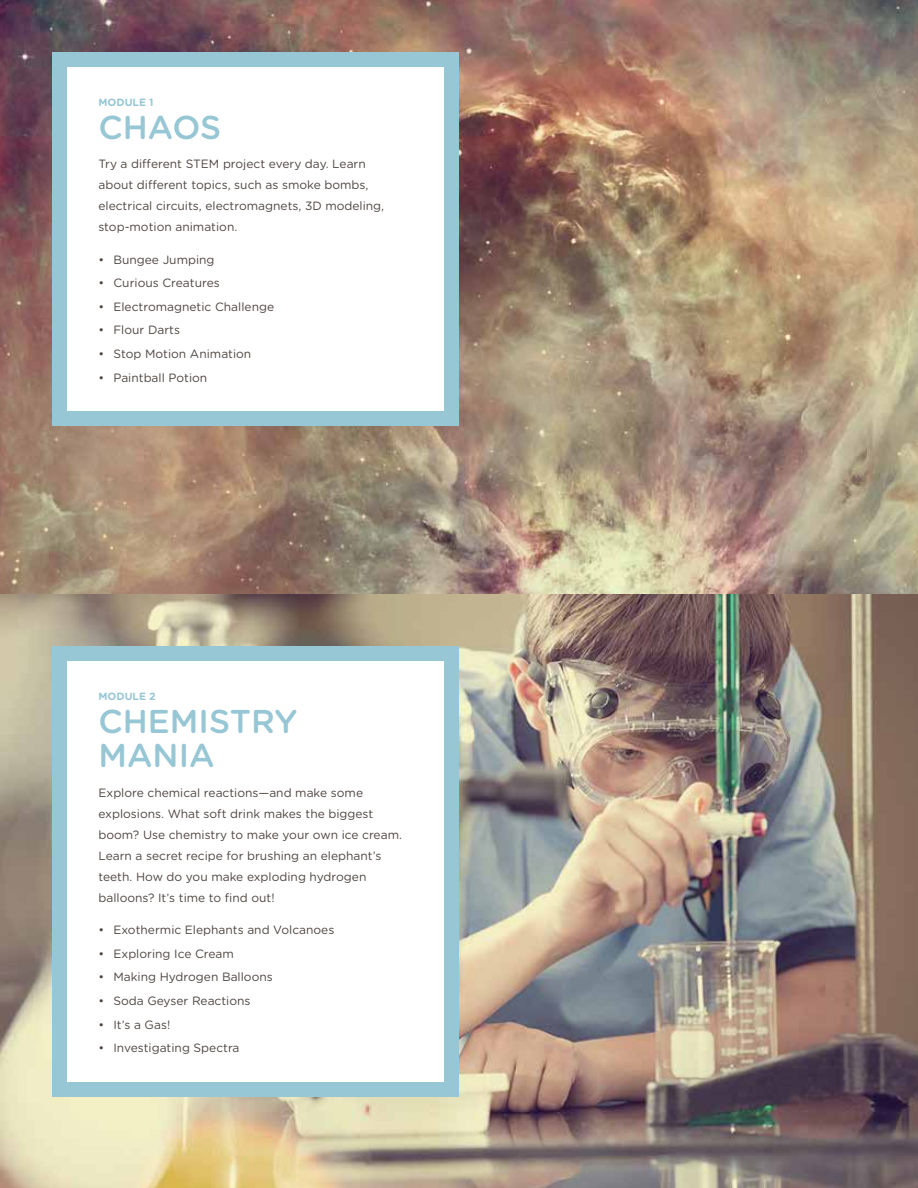
<style>
.page{position:relative;width:918px;height:1188px;background:#fff}
.page>*{position:absolute;margin:0;border:0;box-sizing:border-box;transform-origin:0 0}
.t1{font:500 33px/34.5px "Gotham Rounded";color:#97c6d5}
.t2{font:12px/21px "Gotham Rounded";color:#4e4540}
.t3{font:700 10.5px "Gotham Rounded";color:#97c6d5}
</style>
<div class="page">
<img style="left:0;top:0;width:918px;height:594px">
<img style="left:0;top:594px;width:918px;height:594px">
<div style="left:52px;top:52px;width:407px;height:374px;background:#97c6d5"></div>
<div style="left:68px;top:68px;width:376px;height:343px;background:#fff"></div>
<div style="left:52px;top:646px;width:407px;height:451px;background:#97c6d5"></div>
<div style="left:68px;top:662px;width:376px;height:420px;background:#fff"></div>
<p class="t3" style="left:98px;top:94px;width:57px">MODULE 1</p>
<h1 class="t1" style="left:98px;top:108px;width:124px">CHAOS</h1>
<p class="t2" style="left:98px;top:153px;width:287px">Try a different STEM project every day. Learn about different topics, such as smoke bombs, electrical circuits, electromagnets, 3D modeling, stop-motion animation.</p>
<p class="t2" style="left:98px;top:248px;width:118px">• Bungee Jumping</p>
<p class="t2" style="left:98px;top:272px;width:123px">• Curious Creatures</p>
<p class="t2" style="left:98px;top:295px;width:177px">• Electromagnetic Challenge</p>
<p class="t2" style="left:98px;top:319px;width:83px">• Flour Darts</p>
<p class="t2" style="left:98px;top:343px;width:154px">• Stop Motion Animation</p>
<p class="t2" style="left:98px;top:366px;width:110px">• Paintball Potion</p>
<p class="t3" style="left:98px;top:688px;width:59px">MODULE 2</p>
<h1 class="t1" style="left:98px;top:702px;width:200px">CHEMISTRY<br>MANIA</h1>
<p class="t2" style="left:98px;top:781px;width:305px">Explore chemical reactions—and make some explosions. What soft drink makes the biggest boom? Use chemistry to make your own ice cream.<br>Learn a secret recipe for brushing an elephant’s teeth. How do you make exploding hydrogen balloons? It’s time to find out!</p>
<p class="t2" style="left:98px;top:919px;width:237px">• Exothermic Elephants and Volcanoes</p>
<p class="t2" style="left:98px;top:942px;width:137px">• Exploring Ice Cream</p>
<p class="t2" style="left:98px;top:966px;width:176px">• Making Hydrogen Balloons</p>
<p class="t2" style="left:98px;top:990px;width:154px">• Soda Geyser Reactions</p>
<p class="t2" style="left:98px;top:1013px;width:73px">• It’s a Gas!</p>
<p class="t2" style="left:98px;top:1037px;width:143px">• Investigating Spectra</p>
</div>
